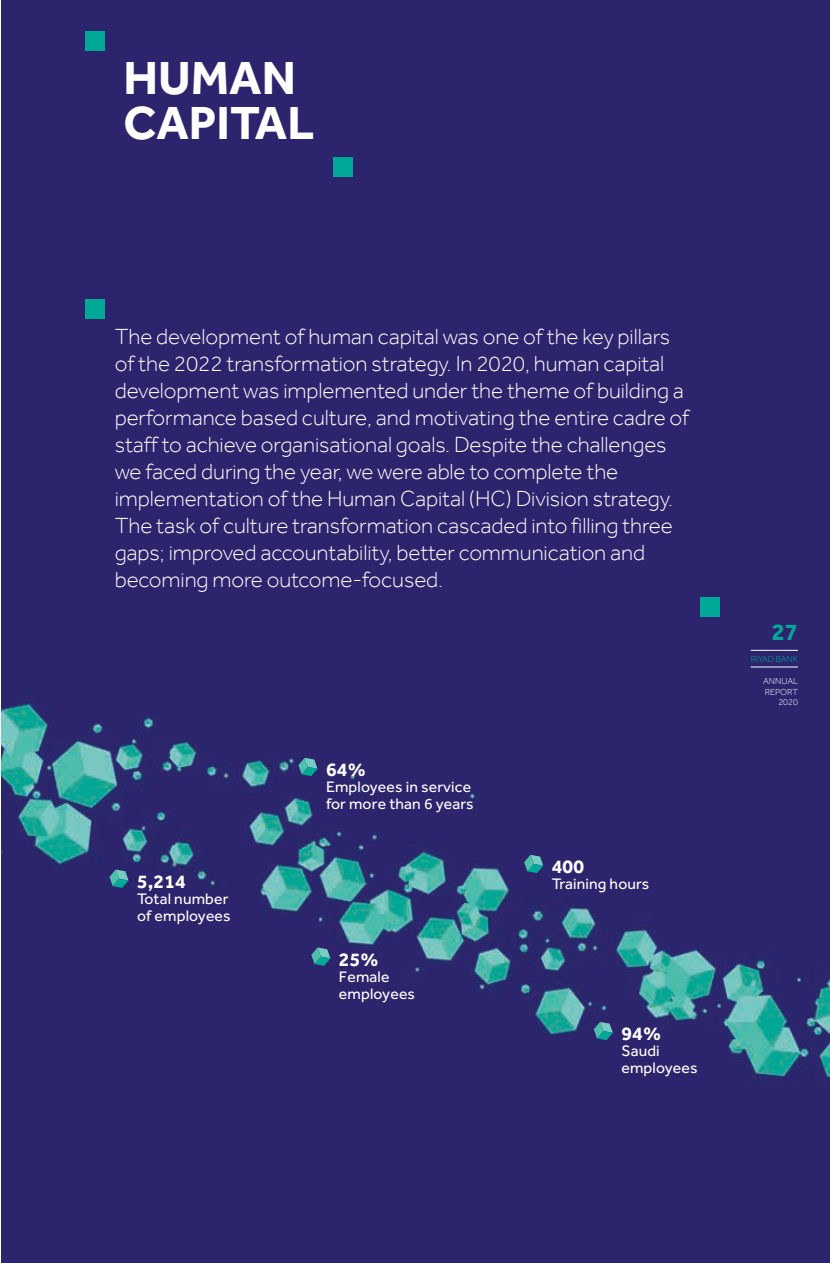
<style>
.page{position:relative;width:830px;height:1263px;background:#fff}
.page>*{position:absolute;margin:0;border:0;box-sizing:border-box;transform-origin:0 0}
.t1{font:700 48px/45px "Effra";color:#fff}
.t2{font:700 24px "Effra";color:#00a997}
.t3{font:300 22.5px/27px "Effra";letter-spacing:-.005em;color:#fff}
.t4{font:700 19.5px "Effra";letter-spacing:.01em;color:#fff}
.t5{font:15.75px/16.5px "Effra";letter-spacing:.01em;color:#fff}
.t6{font:300 9px/10.8px "Effra";color:#fff;text-align:right}
.t7{font:300 9px "Effra";color:#00a997}
</style>
<div class="page">
<div style="left:1px;top:0;width:828px;height:1263px;background:#2c256e"></div>
<div style="left:85px;top:299px;width:19px;height:19px;background:#00a997"></div>
<div style="left:699px;top:598px;width:19px;height:19px;background:#00a997"></div>
<div style="left:85px;top:32px;width:19px;height:19px;background:#00a997"></div>
<div style="left:333px;top:158px;width:20px;height:19px;background:#00a997"></div>
<svg style="left:593px;top:1022px;width:19px;height:18px"></svg>
<svg style="left:524px;top:855px;width:19px;height:18px"></svg>
<svg style="left:298px;top:758px;width:19px;height:18px"></svg>
<svg style="left:311px;top:947px;width:19px;height:19px"></svg>
<svg style="left:109px;top:869px;width:19px;height:19px"></svg>
<hr style="left:750px;top:667px;width:47px;height:1px;background:#fff">
<hr style="left:750px;top:650px;width:47px;height:1px;background:#fff">
<h1 class="t1" style="left:123px;top:54px;width:192px">HUMAN<br>CAPITAL</h1>
<p class="t3" style="left:115px;top:323px;width:575px">The development of human capital was one of the key pillars of the 2022 transformation strategy. In 2020, human capital development was implemented under the theme of building a performance based culture, and motivating the entire cadre of staff to achieve organisational goals. Despite the challenges we faced during the year, we were able to complete the implementation of the Human Capital (HC) Division strategy.<br>The task of culture transformation cascaded into filling three gaps; improved accountability, better communication and becoming more outcome-focused.</p>
<p class="t4" style="left:137px;top:869px;width:50px">5,214</p>
<p class="t5" style="left:137px;top:890px;width:95px">Total number of employees</p>
<p class="t4" style="left:326px;top:757px;width:41px">64%</p>
<p class="t5" style="left:326px;top:779px;width:149px">Employees in service for more than 6 years</p>
<p class="t4" style="left:339px;top:947px;width:41px">25%</p>
<p class="t5" style="left:339px;top:968px;width:78px">Female employees</p>
<p class="t4" style="left:551px;top:854px;width:34px">400</p>
<p class="t5" style="left:551px;top:876px;width:99px">Training hours</p>
<p class="t4" style="left:621px;top:1021px;width:41px">94%</p>
<p class="t5" style="left:621px;top:1043px;width:78px">Saudi employees</p>
<p class="t2" style="left:771px;top:617px;width:28px">27</p>
<p class="t7" style="left:750px;top:653px;width:49px">RIYAD BANK</p>
<p class="t6" style="left:762px;top:675px;width:36px">ANNUAL<br>REPORT<br>2020</p>
</div>
